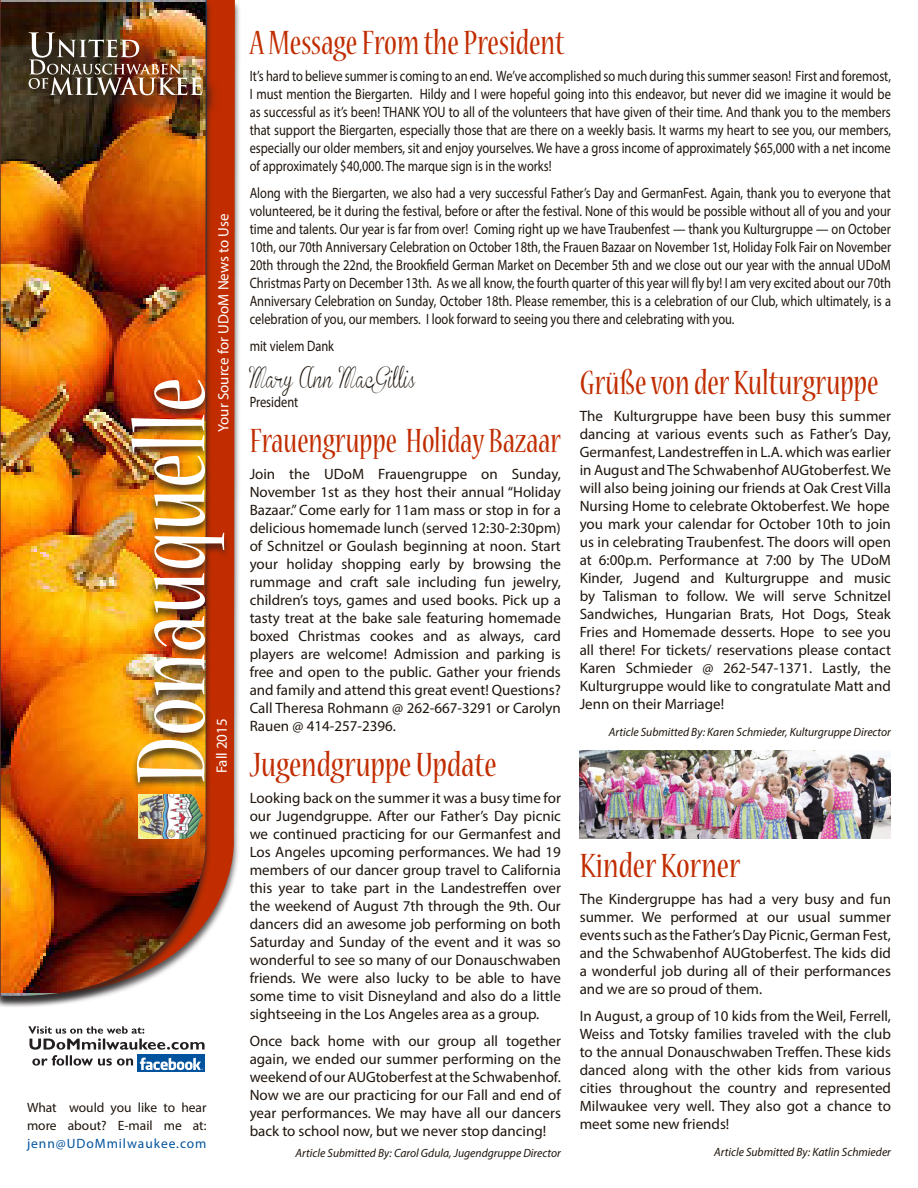
<style>
.page{position:relative;width:918px;height:1188px;background:#fff}
.page>*{position:absolute;margin:0;border:0;box-sizing:border-box;transform-origin:0 0}
.Headers{font:condensed 108px "Nueva Std";color:#fff}
.Text{font:condensed 37.5px "Nueva Std";color:#c12d00;scale:.94 1}
.Text-2{font:condensed 37.5px "Nueva Std";color:#c12d00}
.Text-3{font:condensed 37.5px "Nueva Std";color:#c12d00;scale:.92 1}
.Text-4{font:21px "Brannboll Smal";color:#1e150d;scale:.83 1}
.Text-5{font:15px/18px "Myriad Pro";color:#1e150d;text-align:justify}
.Text-6{font:15px/18px "Myriad Pro";color:#1e150d;text-align:justify;scale:.83 1}
.Text-7{font:15px "Myriad Pro";color:#fff}
.Text-8{font:13.5px/18px "Myriad Pro";color:#1e150d;text-align:justify}
.Text-9{font:italic 12px "Myriad Pro";color:#1e150d}
.s1{color:#01539e}
</style>
<div class="page">
<div style="left:0;top:0;width:241px;height:1007px;background:#231f20;opacity:.75"></div>
<svg style="left:213px;top:0;width:23px;height:1004px;fill:#c12d00"></svg>
<img style="left:1px;top:0;width:205px;height:996px">
<div style="left:125px;top:379px;width:105px;height:414px;background:#231f20;opacity:.75"></div>
<img style="left:139px;top:794px;width:63px;height:45px">
<svg style="left:31px;top:35px;width:189px;height:78px;background:#6f3011"></svg>
<img style="left:28px;top:32px;width:174px;height:63px">
<div style="left:137px;top:1054px;width:68px;height:18px;background:#01539e"></div>
<svg style="left:28px;top:1026px;width:177px;height:44px"></svg>
<img style="left:580px;top:750px;width:311px;height:89px">
<p class="Text-7" style="left:214px;top:432px;width:220px;rotate:-90deg">Your Source for UDoM News to Use</p>
<p class="Headers" style="left:123px;top:784px;width:409px;rotate:-90deg">Donauquelle</p>
<p class="Text-7" style="left:212px;top:773px;width:56px;rotate:-90deg">Fall 2015</p>
<p class="Text-8" style="left:27px;top:1098px;width:181px">What would you like to hear more about? E-mail me at: <span class="s1">jenn@UDoMmilwaukee.com</span></p>
<p class="Text" style="left:250px;top:26px;width:336px">A Message From the President</p>
<p class="Text-6" style="left:250px;top:67px;width:774px">It’s hard to believe summer is coming to an end. We’ve accomplished so much during this summer season! First and foremost, I must mention the Biergarten. Hildy and I were hopeful going into this endeavor, but never did we imagine it would be as successful as it’s been! THANK YOU to all of the volunteers that have given of their time. And thank you to the members that support the Biergarten, especially those that are there on a weekly basis. It warms my heart to see you, our members, especially our older members, sit and enjoy yourselves. We have a gross income of approximately $65,000 with a net income of approximately $40,000. The marque sign is in the works!</p>
<p class="Text-6" style="left:250px;top:184px;width:774px">Along with the Biergarten, we also had a very successful Father’s Day and GermanFest. Again, thank you to everyone that volunteered, be it during the festival, before or after the festival. None of this would be possible without all of you and your time and talents. Our year is far from over! Coming right up we have Traubenfest — thank you Kulturgruppe — on October 10th, our 70th Anniversary Celebration on October 18th, the Frauen Bazaar on November 1st, Holiday Folk Fair on November 20th through the 22nd, the Brookfield German Market on December 5th and we close out our year with the annual UDoM Christmas Party on December 13th. As we all know, the fourth quarter of this year will fly by! I am very excited about our 70th Anniversary Celebration on Sunday, October 18th. Please remember, this is a celebration of our Club, which ultimately, is a celebration of you, our members. I look forward to seeing you there and celebrating with you.</p>
<p class="Text-6" style="left:250px;top:337px;width:103px">mit vielem Dank</p>
<p class="Text-4" style="left:250px;top:368px;width:201px">Mary Ann MacGillis</p>
<p class="Text-6" style="left:250px;top:393px;width:60px">President</p>
<p class="Text" style="left:580px;top:366px;width:319px">Grüße von der Kulturgruppe</p>
<p class="Text-5" style="left:580px;top:407px;width:313px">The Kulturgruppe have been busy this summer dancing at various events such as Father’s Day, Germanfest, Landestreffen in L.A. which was earlier in August and The Schwabenhof AUGtoberfest. We will also being joining our friends at Oak Crest Villa Nursing Home to celebrate Oktoberfest. We hope</p>
<p class="Text-5" style="left:580px;top:515px;width:313px">you mark your calendar for October 10th to join us in celebrating Traubenfest. The doors will open at 6:00p.m. Performance at 7:00 by The UDoM Kinder, Jugend and Kulturgruppe and music by Talisman to follow. We will serve Schnitzel Sandwiches, Hungarian Brats, Hot Dogs, Steak Fries and Homemade desserts. Hope to see you all there! For tickets/ reservations please contact Karen Schmieder @ 262-547-1371. Lastly, the Kulturgruppe would like to congratulate Matt and Jenn on their Marriage!</p>
<p class="Text-9" style="left:609px;top:725px;width:284px">Article Submitted By: Karen Schmieder, Kulturgruppe Director</p>
<p class="Text-3" style="left:250px;top:424px;width:340px">Frauengruppe Holiday Bazaar</p>
<p class="Text-5" style="left:250px;top:465px;width:313px">Join the UDoM Frauengruppe on Sunday, November 1st as they host their annual “Holiday Bazaar.” Come early for 11am mass or stop in for a delicious homemade lunch (served 12:30-2:30pm) of Schnitzel or Goulash beginning at noon. Start your holiday shopping early by browsing the rummage and craft sale including fun jewelry, children’s toys, games and used books. Pick up a tasty treat at the bake sale featuring homemade boxed Christmas cookes and as always, card players are welcome! Admission and parking is free and open to the public. Gather your friends and family and attend this great event! Questions?<br>Call Theresa Rohmann @ 262-667-3291 or Carolyn Rauen @ 414-257-2396.</p>
<p class="Text-2" style="left:250px;top:747px;width:248px">Jugendgruppe Update</p>
<p class="Text-5" style="left:250px;top:788px;width:313px">Looking back on the summer it was a busy time for our Jugendgruppe. After our Father’s Day picnic we continued practicing for our Germanfest and Los Angeles upcoming performances. We had 19 members of our dancer group travel to California this year to take part in the Landestreffen over the weekend of August 7th through the 9th. Our dancers did an awesome job performing on both Saturday and Sunday of the event and it was so wonderful to see so many of our Donauschwaben friends. We were also lucky to be able to have some time to visit Disneyland and also do a little sightseeing in the Los Angeles area as a group.</p>
<p class="Text-5" style="left:250px;top:1031px;width:313px">Once back home with our group all together again, we ended our summer performing on the weekend of our AUGtoberfest at the Schwabenhof.<br>Now we are our practicing for our Fall and end of year performances. We may have all our dancers back to school now, but we never stop dancing!</p>
<p class="Text-9" style="left:296px;top:1145px;width:267px">Article Submitted By: Carol Gdula, Jugendgruppe Director</p>
<p class="Text-2" style="left:580px;top:849px;width:162px">Kinder Korner</p>
<p class="Text-5" style="left:580px;top:890px;width:313px">The Kindergruppe has had a very busy and fun summer. We performed at our usual summer events such as the Father’s Day Picnic, German Fest, and the Schwabenhof AUGtoberfest. The kids did a wonderful job during all of their performances and we are so proud of them.</p>
<p class="Text-5" style="left:580px;top:1007px;width:313px">In August, a group of 10 kids from the Weil, Ferrell, Weiss and Totsky families traveled with the club to the annual Donauschwaben Treffen. These kids danced along with the other kids from various cities throughout the country and represented Milwaukee very well. They also got a chance to meet some new friends!</p>
<p class="Text-9" style="left:714px;top:1145px;width:178px">Article Submitted By: Katlin Schmieder</p>
</div>
